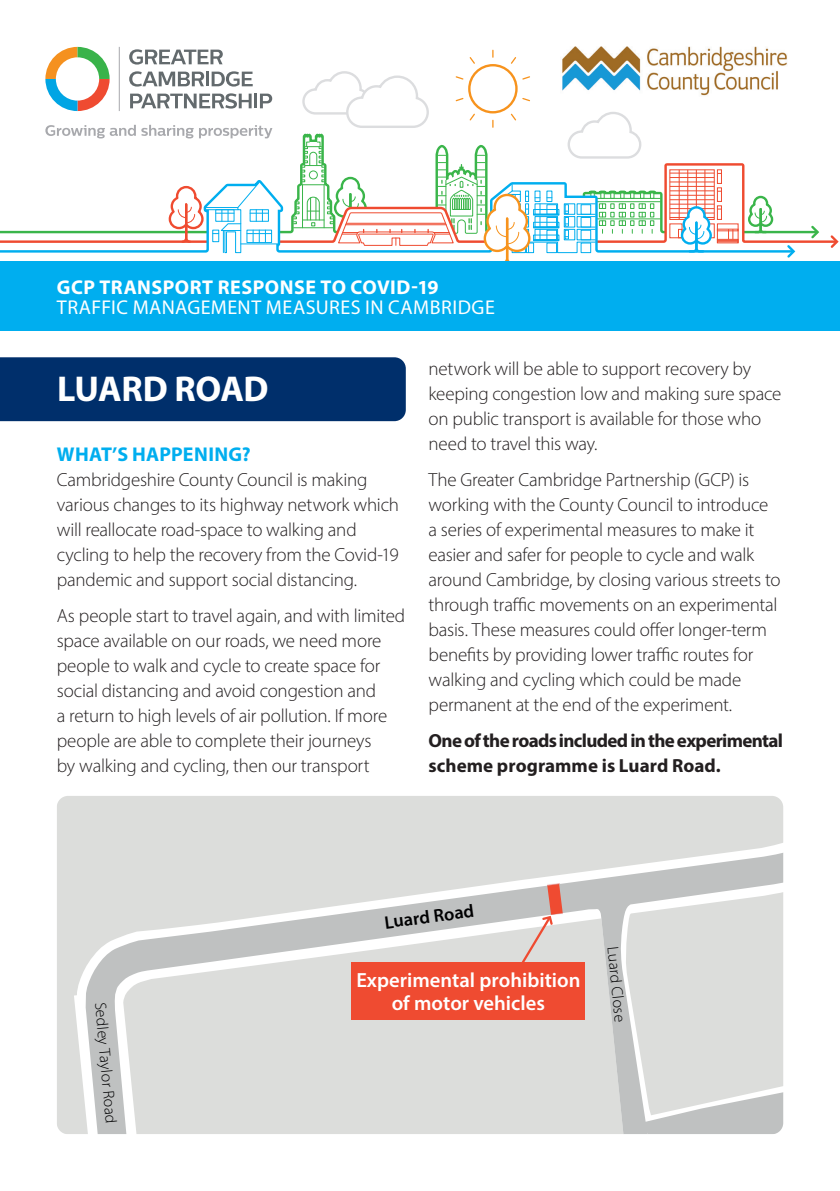
<style>
.page{position:relative;width:840px;height:1191px;background:#fff}
.page>*{position:absolute;margin:0;border:0;box-sizing:border-box;transform-origin:0 0}
.t1{font:700 36px "Myriad Pro";letter-spacing:-.01em;color:#fff}
.t2{font:600 20.6px/22.8px "Myriad Pro";color:#fff;text-align:center}
.t3{font:20px "Myriad Pro";letter-spacing:.025em;color:#fff}
.t4{font:700 20px "Myriad Pro";letter-spacing:.025em;color:#fff}
.t5{font:700 20px "Myriad Pro";letter-spacing:.01em;color:#00aeef}
.t6{font:300 19px/25px "Myriad Pro";letter-spacing:-.01em;color:#231f20}
.t7{font:700 19px/25px "Myriad Pro";letter-spacing:-.03em;color:#231f20}
.t8{font:600 18.2px "Myriad Pro";color:#000001}
.t9{font:300 16px "Myriad Pro";color:#000001}
</style>
<div class="page">
<img style="left:571px;top:46px;width:216px;height:50px">
<div style="left:716px;top:169px;width:5px;height:15px;border:1px solid #ef4b30"></div>
<hr style="left:669px;top:173px;width:44px;height:1px;background:#ef4b30">
<hr style="left:704px;top:170px;width:1px;height:49px;background:#ef4b30">
<hr style="left:695px;top:170px;width:1px;height:49px;background:#ef4b30">
<hr style="left:687px;top:170px;width:1px;height:49px;background:#ef4b30">
<hr style="left:678px;top:170px;width:1px;height:49px;background:#ef4b30">
<svg style="left:0;top:182px;width:839px;height:80px"></svg>
<hr style="left:206px;top:209px;width:32px;height:1px;background:#00aeef">
<hr style="left:206px;top:207px;width:32px;height:1px;background:#00aeef">
<div style="left:246px;top:230px;width:26px;height:13px;border:1px solid #00aeef"></div>
<hr style="left:241px;top:243px;width:36px;height:1px;background:#00aeef">
<svg style="left:213px;top:181px;width:58px;height:72px"></svg>
<div style="left:212px;top:230px;width:7px;height:12px;border:1px solid #00aeef"></div>
<svg style="left:784px;top:243px;width:12px;height:17px"></svg>
<svg style="left:679px;top:205px;width:58px;height:49px"></svg>
<svg style="left:45px;top:47px;width:65px;height:64px"></svg>
<svg style="left:45px;top:125px;width:148px;height:13px"></svg>
<svg style="left:199px;top:125px;width:73px;height:13px"></svg>
<svg style="left:129px;top:49px;width:94px;height:16px"></svg>
<svg style="left:129px;top:71px;width:75px;height:16px"></svg>
<hr style="left:206px;top:72px;width:3px;height:14px;background:#636a6d">
<svg style="left:211px;top:71px;width:41px;height:16px"></svg>
<svg style="left:130px;top:93px;width:121px;height:16px"></svg>
<hr style="left:254px;top:94px;width:3px;height:14px;background:#636a6d">
<svg style="left:260px;top:94px;width:12px;height:14px"></svg>
<hr style="left:119px;top:47px;width:1px;height:64px;background:#a8a9ad">
<svg style="left:293px;top:50px;width:360px;height:212px"></svg>
<div style="left:0;top:262px;width:839px;height:69px;background:#00aeef"></div>
<svg style="left:57px;top:796px;width:721px;height:338px;background:#dedfdd"></svg>
<svg style="left:86px;top:798px;width:696px;height:336px;background:#dadbd9"></svg>
<svg style="left:625px;top:841px;width:157px;height:293px;background:#dadbda"></svg>
<svg style="left:643px;top:1087px;width:139px;height:47px;background:#cfd1d0"></svg>
<svg style="left:514px;top:884px;width:48px;height:78px;background:#dbc6c2"></svg>
<div style="left:351px;top:962px;width:233px;height:57px;background:#ef4b31"></div>
<div style="left:0;top:357px;width:405px;height:64px;background:#002f6b"></div>
<p class="t4" style="left:57px;top:274px;width:383px">GCP TRANSPORT RESPONSE TO COVID-19</p>
<p class="t3" style="left:57px;top:295px;width:439px">TRAFFIC MANAGEMENT MEASURES IN CAMBRIDGE</p>
<h1 class="t1" style="left:57px;top:366px;width:213px">LUARD ROAD</h1>
<p class="t5" style="left:57px;top:441px;width:195px">WHAT’S HAPPENING?</p>
<p class="t6" style="left:57px;top:467px;width:344px">Cambridgeshire County Council is making various changes to its highway network which will reallocate road-space to walking and cycling to help the recovery from the Covid-19 pandemic and support social distancing.</p>
<p class="t6" style="left:57px;top:603px;width:350px">As people start to travel again, and with limited space available on our roads, we need more people to walk and cycle to create space for social distancing and avoid congestion and<br>a return to high levels of air pollution. If more people are able to complete their journeys<br>by walking and cycling, then our transport</p>
<p class="t6" style="left:428px;top:355px;width:354px">network will be able to support recovery by keeping congestion low and making sure space on public transport is available for those who need to travel this way.</p>
<p class="t6" style="left:428px;top:467px;width:353px">The Greater Cambridge Partnership (GCP) is working with the County Council to introduce a series of experimental measures to make it easier and safer for people to cycle and walk around Cambridge, by closing various streets to through traffic movements on an experimental basis. These measures could offer longer-term benefits by providing lower traffic routes for walking and cycling which could be made permanent at the end of the experiment.</p>
<p class="t7" style="left:428px;top:728px;width:356px">One of the roads included in the experimental scheme programme is Luard Road.</p>
<p class="t9" style="left:110px;top:1001px;width:123px;rotate:85deg">Sedley Taylor Road</p>
<p class="t8" style="left:383px;top:911px;width:92px;rotate:-8deg">Luard Road</p>
<p class="t2" style="left:356px;top:968px;width:225px">Experimental prohibition of motor vehicles</p>
<p class="t9" style="left:621px;top:945px;width:77px;rotate:84deg">Luard Close</p>
</div>
